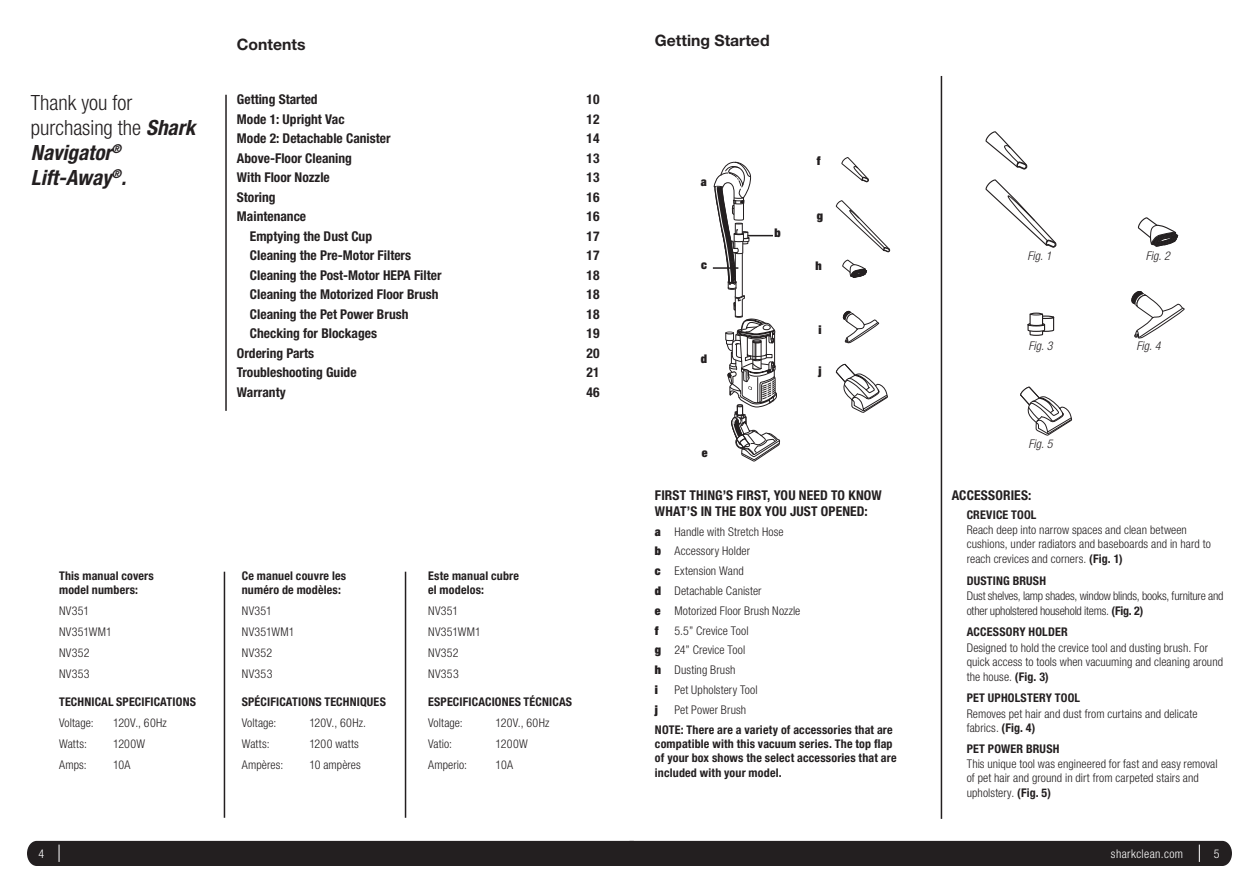
<style>
.page{position:relative;width:1259px;height:893px;background:#fff}
.page>*{position:absolute;margin:0;border:0;box-sizing:border-box;transform-origin:0 0}
.t1{font:300 condensed 21px/25.2px "Helvetica Neue LT Std";color:#231f20}
.t2{font:700 15.75px "Helvetica Neue LT Std";color:#231f20}
.t3{font:700 condensed 13.5px/16.2px "Helvetica Neue LT Std";color:#231f20}
.t4{font:300 condensed 12px/21px "Helvetica Neue LT Std";letter-spacing:.01em;color:#231f20}
.t5{font:700 condensed 12px/13.5px "Helvetica Neue LT Std";letter-spacing:.015em;color:#231f20}
.t6{font:300 condensed 12px/15.3px "Helvetica Neue LT Std";letter-spacing:-.015em;color:#231f20}
.t7{font:italic 300 condensed 12px "Helvetica Neue LT Std";color:#231f20}
.t8{font:300 condensed 12px "Helvetica Neue LT Std";letter-spacing:.035em;color:#fff}
.t9{font:900 condensed 12px "Helvetica Neue LT Std";color:#231f20}
.s1{font-weight:700;font-style:italic}
.s2{font-weight:900}
.s3{font-weight:700}
</style>
<div class="page">
<div style="left:27px;top:841px;width:1205px;height:25px;background:#231f20"></div>
<hr style="left:225px;top:95px;width:2px;height:316px;background:#231f20">
<hr style="left:224px;top:572px;width:1px;height:246px;background:#231f20">
<hr style="left:405px;top:572px;width:1px;height:246px;background:#231f20">
<div style="left:68px;top:845px;width:141px;height:18px;background:#231f20"></div>
<svg style="left:842px;top:260px;width:25px;height:18px"></svg>
<hr style="left:940px;top:76px;width:2px;height:743px;background:#231f20">
<svg style="left:1137px;top:217px;width:41px;height:30px"></svg>
<svg style="left:1027px;top:313px;width:27px;height:23px"></svg>
<svg style="left:713px;top:161px;width:67px;height:300px"></svg>
<svg style="left:985px;top:179px;width:71px;height:69px"></svg>
<svg style="left:985px;top:131px;width:42px;height:39px"></svg>
<svg style="left:841px;top:157px;width:28px;height:25px"></svg>
<svg style="left:835px;top:200px;width:55px;height:52px"></svg>
<svg style="left:1131px;top:291px;width:54px;height:48px"></svg>
<svg style="left:842px;top:311px;width:37px;height:32px"></svg>
<svg style="left:836px;top:364px;width:51px;height:48px"></svg>
<svg style="left:1020px;top:387px;width:52px;height:48px"></svg>
<h1 class="t1" style="left:31px;top:90px;width:166px">Thank you for purchasing the <span class="s1">Shark<br>Navigator</span><sup>®<br></sup><span class="s1">Lift-Away</span><sup>®</sup><span class="s1">.</span></h1>
<h2 class="t2" style="left:237px;top:35px;width:70px">Contents</h2>
<p class="t3" style="left:237px;top:91px;width:82px">Getting Started</p>
<p class="t3" style="left:586px;top:91px;width:14px">10</p>
<p class="t3" style="left:237px;top:111px;width:109px">Mode 1: Upright Vac</p>
<p class="t3" style="left:586px;top:111px;width:14px">12</p>
<p class="t3" style="left:237px;top:130px;width:155px">Mode 2: Detachable Canister</p>
<p class="t3" style="left:586px;top:130px;width:14px">14</p>
<p class="t3" style="left:237px;top:150px;width:117px">Above-Floor Cleaning</p>
<p class="t3" style="left:586px;top:150px;width:14px">13</p>
<p class="t3" style="left:237px;top:169px;width:94px">With Floor Nozzle</p>
<p class="t3" style="left:586px;top:169px;width:14px">13</p>
<p class="t3" style="left:237px;top:189px;width:40px">Storing</p>
<p class="t3" style="left:586px;top:189px;width:14px">16</p>
<p class="t3" style="left:237px;top:208px;width:71px">Maintenance</p>
<p class="t3" style="left:586px;top:208px;width:14px">16</p>
<p class="t3" style="left:250px;top:228px;width:124px">Emptying the Dust Cup</p>
<p class="t3" style="left:586px;top:228px;width:14px">17</p>
<p class="t3" style="left:250px;top:247px;width:163px">Cleaning the Pre-Motor Filters</p>
<p class="t3" style="left:586px;top:247px;width:14px">17</p>
<p class="t3" style="left:250px;top:267px;width:193px">Cleaning the Post-Motor HEPA Filter</p>
<p class="t3" style="left:586px;top:267px;width:14px">18</p>
<p class="t3" style="left:250px;top:286px;width:190px">Cleaning the Motorized Floor Brush</p>
<p class="t3" style="left:586px;top:286px;width:14px">18</p>
<p class="t3" style="left:250px;top:306px;width:160px">Cleaning the Pet Power Brush</p>
<p class="t3" style="left:586px;top:306px;width:14px">18</p>
<p class="t3" style="left:250px;top:325px;width:129px">Checking for Blockages</p>
<p class="t3" style="left:586px;top:325px;width:14px">19</p>
<p class="t3" style="left:237px;top:345px;width:79px">Ordering Parts</p>
<p class="t3" style="left:586px;top:345px;width:14px">20</p>
<p class="t3" style="left:237px;top:364px;width:121px">Troubleshooting Guide</p>
<p class="t3" style="left:586px;top:364px;width:14px">21</p>
<p class="t3" style="left:237px;top:384px;width:50px">Warranty</p>
<p class="t3" style="left:586px;top:384px;width:14px">46</p>
<p class="t5" style="left:59px;top:569px;width:96px">This manual covers model numbers:</p>
<p class="t4" style="left:59px;top:600px;width:54px">NV351<br>NV351WM1<br>NV352<br>NV353</p>
<p class="t5" style="left:59px;top:694px;width:138px">TECHNICAL SPECIFICATIONS</p>
<p class="t4" style="left:59px;top:712px;width:36px">Voltage:</p>
<p class="t4" style="left:113px;top:712px;width:55px">120V., 60Hz</p>
<p class="t4" style="left:59px;top:733px;width:29px">Watts:</p>
<p class="t4" style="left:113px;top:733px;width:33px">1200W</p>
<p class="t4" style="left:59px;top:754px;width:29px">Amps:</p>
<p class="t4" style="left:113px;top:754px;width:19px">10A</p>
<p class="t5" style="left:242px;top:569px;width:106px">Ce manuel couvre les numéro de modèles:</p>
<p class="t4" style="left:242px;top:600px;width:54px">NV351<br>NV351WM1<br>NV352<br>NV353</p>
<p class="t5" style="left:242px;top:694px;width:146px">SPÉCIFICATIONS TECHNIQUES</p>
<p class="t4" style="left:242px;top:712px;width:36px">Voltage:</p>
<p class="t4" style="left:309px;top:712px;width:58px">120V., 60Hz.</p>
<p class="t4" style="left:242px;top:733px;width:29px">Watts:</p>
<p class="t4" style="left:309px;top:733px;width:51px">1200 watts</p>
<p class="t4" style="left:242px;top:754px;width:43px">Ampères:</p>
<p class="t4" style="left:309px;top:754px;width:53px">10 ampères</p>
<p class="t5" style="left:428px;top:569px;width:92px">Este manual cubre el modelos:</p>
<p class="t4" style="left:428px;top:600px;width:54px">NV351<br>NV351WM1<br>NV352<br>NV353</p>
<p class="t5" style="left:428px;top:694px;width:146px">ESPECIFICACIONES TÉCNICAS</p>
<p class="t4" style="left:428px;top:712px;width:36px">Voltage:</p>
<p class="t4" style="left:496px;top:712px;width:55px">120V., 60Hz</p>
<p class="t4" style="left:428px;top:733px;width:25px">Vatio:</p>
<p class="t4" style="left:496px;top:733px;width:33px">1200W</p>
<p class="t4" style="left:428px;top:754px;width:41px">Amperio:</p>
<p class="t4" style="left:496px;top:754px;width:19px">10A</p>
<h2 class="t2" style="left:655px;top:31px;width:116px">Getting Started</h2>
<p class="t9" style="left:701px;top:174px;width:7px">a</p>
<p class="t9" style="left:701px;top:257px;width:7px">c</p>
<p class="t9" style="left:701px;top:351px;width:8px">d</p>
<p class="t9" style="left:702px;top:445px;width:7px">e</p>
<p class="t9" style="left:774px;top:225px;width:8px">b</p>
<p class="t9" style="left:816px;top:153px;width:5px">f</p>
<p class="t9" style="left:817px;top:208px;width:8px">g</p>
<p class="t9" style="left:815px;top:258px;width:8px">h</p>
<p class="t9" style="left:818px;top:322px;width:5px">i</p>
<p class="t9" style="left:818px;top:363px;width:5px">j</p>
<p class="t3" style="left:655px;top:486px;width:228px">FIRST THING’S FIRST, YOU NEED TO KNOW<br>WHAT’S IN THE BOX YOU JUST OPENED:</p>
<p class="t4" style="left:655px;top:521px;width:147px;line-height:19.8px"><span class="s2">a</span> Handle with Stretch Hose<br><span class="s2">b</span> Accessory Holder<br><span class="s2">c</span> Extension Wand<br><span class="s2">d</span> Detachable Canister<br><span class="s2">e</span> Motorized Floor Brush Nozzle <span class="s2">f</span></p>
<p class="t4" style="left:655px;top:620px;width:95px;line-height:19.8px;text-indent:20px">5.5” Crevice Tool <span class="s2">g</span> 24” Crevice Tool <span class="s2">h</span> Dusting Brush<br><span class="s2">i</span></p>
<p class="t4" style="left:674px;top:679px;width:85px">Pet Upholstery Tool</p>
<p class="t9" style="left:655px;top:702px;width:5px">j</p>
<p class="t4" style="left:674px;top:699px;width:73px">Pet Power Brush</p>
<p class="t5" style="left:655px;top:722px;width:243px;line-height:14.4px">NOTE: There are a variety of accessories that are compatible with this vacuum series. The top flap of your box shows the select accessories that are included with your model.</p>
<p class="t7" style="left:1027px;top:249px;width:26px">Fig. 1</p>
<p class="t7" style="left:1028px;top:339px;width:26px">Fig. 3</p>
<p class="t7" style="left:1028px;top:437px;width:26px">Fig. 5</p>
<p class="t7" style="left:1146px;top:249px;width:26px">Fig. 2</p>
<p class="t7" style="left:1136px;top:339px;width:26px">Fig. 4</p>
<p class="t3" style="left:951px;top:486px;width:81px">ACCESSORIES:</p>
<p class="t5" style="left:966px;top:508px;width:71px">CREVICE TOOL</p>
<p class="t4" style="left:966px;top:522px;width:246px;line-height:14.9px">Reach deep into narrow spaces and clean between cushions, under radiators and baseboards and in hard to reach crevices and corners. <span class="s3">(Fig. 1)</span></p>
<p class="t5" style="left:966px;top:573px;width:81px">DUSTING BRUSH</p>
<p class="t6" style="left:966px;top:588px;width:258px">Dust shelves, lamp shades, window blinds, books, furniture and other upholstered household items. <span class="s3">(Fig. 2)</span></p>
<p class="t5" style="left:966px;top:625px;width:102px">ACCESSORY HOLDER</p>
<p class="t4" style="left:966px;top:640px;width:258px;line-height:14.9px">Designed to hold the crevice tool and dusting brush. For quick access to tools when vacuuming and cleaning around the house. <span class="s3">(Fig. 3)</span></p>
<p class="t5" style="left:966px;top:691px;width:115px">PET UPHOLSTERY TOOL</p>
<p class="t4" style="left:966px;top:706px;width:232px;line-height:14.4px">Removes pet hair and dust from curtains and delicate fabrics. <span class="s3">(Fig. 4)</span></p>
<p class="t5" style="left:966px;top:742px;width:94px">PET POWER BRUSH</p>
<p class="t4" style="left:966px;top:756px;width:252px;line-height:14.4px">This unique tool was engineered for fast and easy removal of pet hair and ground in dirt from carpeted stairs and upholstery. <span class="s3">(Fig. 5)</span></p>
<p class="t8" style="left:38px;top:846px;width:7px">4</p>
<p class="t8" style="left:1111px;top:846px;width:74px">sharkclean.com</p>
<p class="t8" style="left:1213px;top:846px;width:7px">5</p>
</div>
